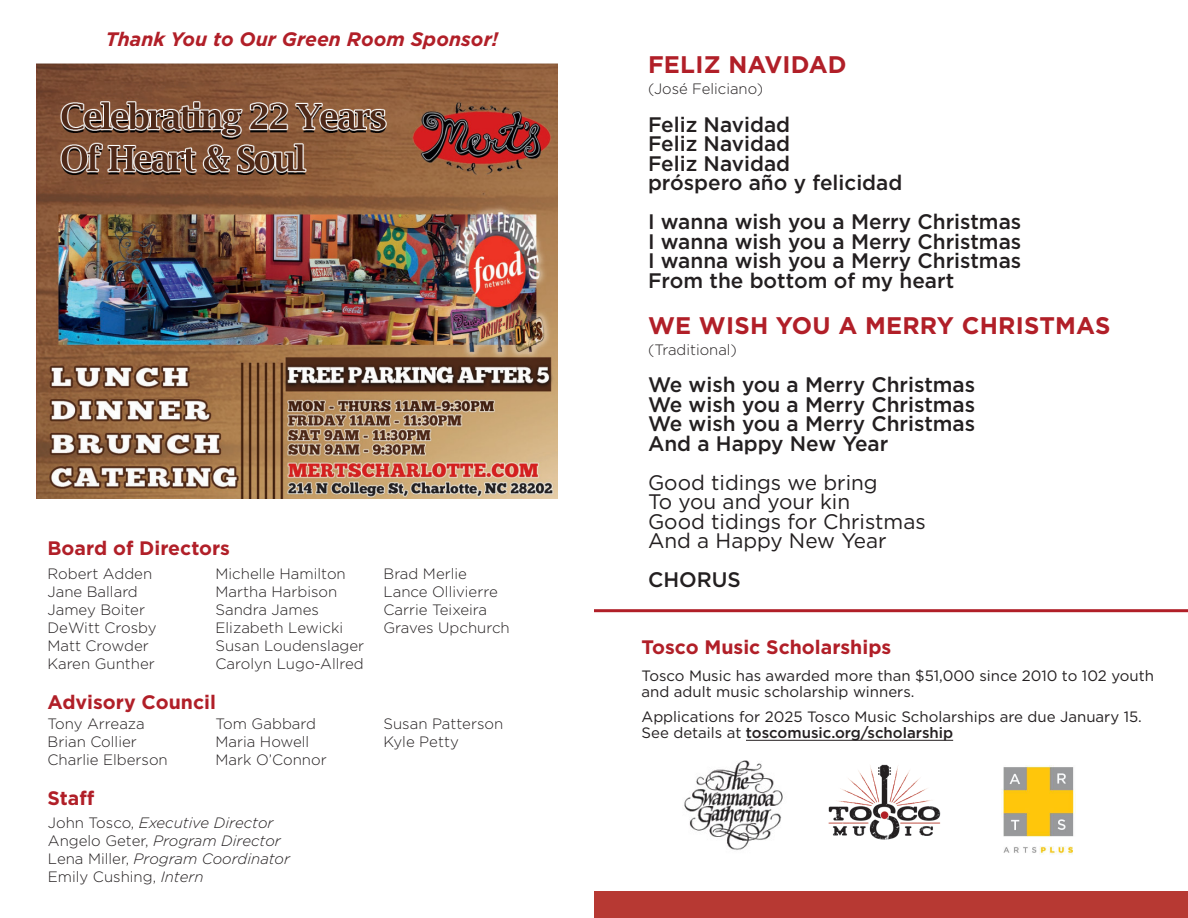
<style>
.page{position:relative;width:1188px;height:918px;background:#fff}
.page>*{position:absolute;margin:0;border:0;box-sizing:border-box;transform-origin:0 0}
.t1{font:700 24px "Gotham";letter-spacing:.01em;color:#b11f28}
.t2{font:500 21px "Gotham";color:#231f20}
.t3{font:21px "Gotham";color:#231f20}
.t4{font:700 19.5px "Gotham";color:#b11f28}
.t5{font:italic 700 19.5px "Gotham";color:#b11f28}
.t6{font:300 15px "Gotham";color:#231f20}
.t7{font:15px/16.5px "Gotham";color:#231f20}
.t8{font:italic 300 15px "Gotham";color:#231f20}
.s1{font-style:normal}
.s2{font-style:italic}
.s3{font-weight:500}
</style>
<div class="page">
<div style="left:594px;top:891px;width:594px;height:27px;background:#b73933"></div>
<img style="left:36px;top:63px;width:522px;height:436px">
<img style="left:684px;top:760px;width:99px;height:90px">
<img style="left:1001px;top:765px;width:74px;height:90px">
<img style="left:828px;top:764px;width:113px;height:76px">
<hr style="left:746px;top:740px;width:207px;height:1px;background:#231f20">
<hr style="left:594px;top:609px;width:594px;height:3px;background:#b11f28">
<p class="t5" style="left:106px;top:26px;width:394px">Thank You to Our Green Room Sponsor!</p>
<p class="t4" style="left:48px;top:535px;width:184px">Board of Directors</p>
<p class="t6" style="left:48px;top:564px;width:106px">Robert Adden</p>
<p class="t6" style="left:48px;top:582px;width:92px">Jane Ballard</p>
<p class="t6" style="left:48px;top:600px;width:99px">Jamey Boiter</p>
<p class="t6" style="left:48px;top:618px;width:111px">DeWitt Crosby</p>
<p class="t6" style="left:48px;top:636px;width:103px">Matt Crowder</p>
<p class="t6" style="left:48px;top:654px;width:109px">Karen Gunther</p>
<p class="t6" style="left:216px;top:564px;width:132px">Michelle Hamilton</p>
<p class="t6" style="left:216px;top:582px;width:123px">Martha Harbison</p>
<p class="t6" style="left:216px;top:600px;width:105px">Sandra James</p>
<p class="t6" style="left:216px;top:618px;width:129px">Elizabeth Lewicki</p>
<p class="t6" style="left:216px;top:636px;width:150px">Susan Loudenslager</p>
<p class="t6" style="left:216px;top:654px;width:150px">Carolyn Lugo-Allred</p>
<p class="t4" style="left:48px;top:689px;width:170px">Advisory Council</p>
<p class="t6" style="left:48px;top:714px;width:99px">Tony Arreaza</p>
<p class="t6" style="left:48px;top:732px;width:91px">Brian Collier</p>
<p class="t6" style="left:48px;top:750px;width:122px">Charlie Elberson</p>
<p class="t6" style="left:216px;top:714px;width:102px">Tom Gabbard</p>
<p class="t6" style="left:216px;top:732px;width:95px">Maria Howell</p>
<p class="t6" style="left:216px;top:750px;width:113px">Mark O’Connor</p>
<p class="t4" style="left:48px;top:785px;width:48px">Staff</p>
<p class="t8" style="left:48px;top:813px;width:227px"><span class="s1">John Tosco,</span> Executive Director</p>
<p class="t8" style="left:48px;top:831px;width:234px"><span class="s1">Angelo Geter,</span> Program Director</p>
<p class="t8" style="left:48px;top:849px;width:244px"><span class="s1">Lena Miller,</span> Program Coordinator</p>
<p class="t6" style="left:48px;top:867px;width:157px">Emily Cushing, <span class="s2">Intern</span></p>
<p class="t6" style="left:384px;top:564px;width:85px">Brad Merlie</p>
<p class="t6" style="left:384px;top:582px;width:116px">Lance Ollivierre</p>
<p class="t6" style="left:384px;top:600px;width:105px">Carrie Teixeira</p>
<p class="t6" style="left:384px;top:618px;width:128px">Graves Upchurch</p>
<p class="t6" style="left:384px;top:714px;width:121px">Susan Patterson</p>
<p class="t6" style="left:384px;top:732px;width:77px">Kyle Petty</p>
<p class="t1" style="left:648px;top:49px;width:200px">FELIZ NAVIDAD</p>
<p class="t6" style="left:648px;top:79px;width:117px">(José Feliciano)</p>
<p class="t2" style="left:648px;top:111px;width:144px">Feliz Navidad</p>
<p class="t2" style="left:648px;top:130px;width:144px">Feliz Navidad</p>
<p class="t2" style="left:648px;top:150px;width:144px">Feliz Navidad</p>
<p class="t2" style="left:648px;top:169px;width:256px">próspero año y felicidad</p>
<p class="t2" style="left:648px;top:208px;width:375px">I wanna wish you a Merry Christmas</p>
<p class="t2" style="left:648px;top:228px;width:375px">I wanna wish you a Merry Christmas</p>
<p class="t2" style="left:648px;top:247px;width:375px">I wanna wish you a Merry Christmas</p>
<p class="t2" style="left:648px;top:267px;width:308px">From the bottom of my heart</p>
<p class="t1" style="left:648px;top:309px;width:464px">WE WISH YOU A MERRY CHRISTMAS</p>
<p class="t6" style="left:648px;top:340px;width:90px">(Traditional)</p>
<p class="t2" style="left:648px;top:371px;width:329px">We wish you a Merry Christmas</p>
<p class="t2" style="left:648px;top:391px;width:329px">We wish you a Merry Christmas</p>
<p class="t2" style="left:648px;top:410px;width:329px">We wish you a Merry Christmas</p>
<p class="t2" style="left:648px;top:430px;width:242px">And a Happy New Year</p>
<p class="t3" style="left:648px;top:469px;width:231px">Good tidings we bring</p>
<p class="t3" style="left:648px;top:489px;width:204px">To you and your kin</p>
<p class="t3" style="left:648px;top:508px;width:279px">Good tidings for Christmas</p>
<p class="t3" style="left:648px;top:528px;width:240px">And a Happy New Year</p>
<p class="t2" style="left:648px;top:566px;width:94px">CHORUS</p>
<p class="t4" style="left:642px;top:635px;width:251px">Tosco Music Scholarships</p>
<p class="t7" style="left:642px;top:667px;width:514px">Tosco Music has awarded more than $51,000 since 2010 to 102 youth and adult music scholarship winners.</p>
<p class="t7" style="left:642px;top:708px;width:502px">Applications for 2025 Tosco Music Scholarships are due January 15.<br>See details at <span class="s3">toscomusic.org/scholarship</span></p>
</div>
